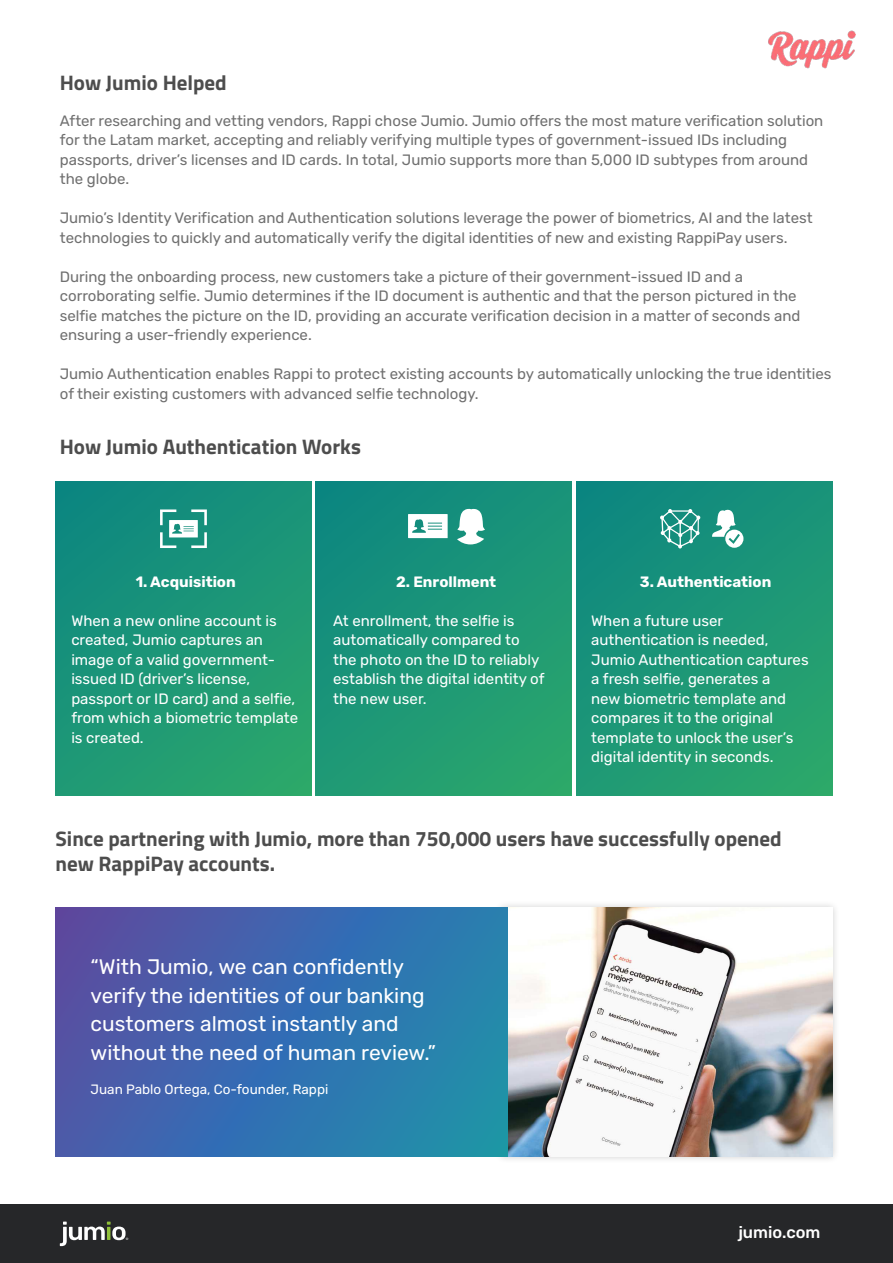
<style>
.page{position:relative;width:893px;height:1263px;background:#fff}
.page>*{position:absolute;margin:0;border:0;box-sizing:border-box;transform-origin:0 0}
.t1{font:700 21px/25.5px "Titillium Web";color:#4d4d4d}
.t2{font:21px/28.5px "Rubik";color:#fff}
.t3{font:500 16.5px "Rubik";color:#fff}
.t4{font:15px/19.5px "Rubik";color:#707070}
.t5{font:15px/19.5px "Rubik";color:#fff}
.t6{font:700 15px "Rubik";color:#fff}
.t7{font:13.5px "Rubik";color:#fff}
</style>
<div class="page">
<img style="left:768px;top:31px;width:87px;height:38px">
<div style="left:55px;top:482px;width:256px;height:313px;background:linear-gradient(to right,#158f7c,#239e72)"></div>
<div style="left:316px;top:482px;width:256px;height:313px;background:linear-gradient(to right,#158f7c,#239e72)"></div>
<div style="left:576px;top:482px;width:256px;height:313px;background:linear-gradient(to right,#158f7c,#239e72)"></div>
<div style="left:0;top:1204px;width:893px;height:59px;background:#262729"></div>
<svg style="left:60px;top:1221px;width:68px;height:25px"></svg>
<svg style="left:160px;top:509px;width:47px;height:39px"></svg>
<svg style="left:457px;top:509px;width:28px;height:35px"></svg>
<svg style="left:408px;top:514px;width:40px;height:24px"></svg>
<svg style="left:660px;top:509px;width:40px;height:39px;background:#52ab9f"></svg>
<svg style="left:712px;top:510px;width:31px;height:38px"></svg>
<div style="left:494px;top:900px;width:346px;height:264px;background:#000;opacity:.2"></div>
<img style="left:508px;top:908px;width:324px;height:248px">
<div style="left:55px;top:908px;width:453px;height:248px;background:linear-gradient(to right,#5350a9,#1e8bb1)"></div>
<h1 class="t1" style="left:60px;top:72px;width:169px">How Jumio Helped</h1>
<p class="t4" style="left:60px;top:112px;width:765px">After researching and vetting vendors, Rappi chose Jumio. Jumio offers the most mature verification solution for the Latam market, accepting and reliably verifying multiple types of government-issued IDs including passports, driver’s licenses and ID cards. In total, Jumio supports more than 5,000 ID subtypes from around the globe.</p>
<p class="t4" style="left:60px;top:209px;width:754px">Jumio’s Identity Verification and Authentication solutions leverage the power of biometrics, AI and the latest technologies to quickly and automatically verify the digital identities of new and existing RappiPay users.</p>
<p class="t4" style="left:60px;top:268px;width:742px">During the onboarding process, new customers take a picture of their government-issued ID and a corroborating selfie. Jumio determines if the ID document is authentic and that the person pictured in the selfie matches the picture on the ID, providing an accurate verification decision in a matter of seconds and ensuring a user-friendly experience.</p>
<p class="t4" style="left:60px;top:365px;width:773px">Jumio Authentication enables Rappi to protect existing accounts by automatically unlocking the true identities of their existing customers with advanced selfie technology.</p>
<h1 class="t1" style="left:60px;top:437px;width:303px">How Jumio Authentication Works</h1>
<p class="t6" style="left:136px;top:576px;width:102px">1. Acquisition</p>
<p class="t5" style="left:71px;top:612px;width:228px">When a new online account is created, Jumio captures an image of a valid government&shy;issued ID (driver’s license, passport or ID card) and a selfie, from which a biometric template is created.</p>
<p class="t6" style="left:396px;top:576px;width:102px">2. Enrollment</p>
<p class="t5" style="left:333px;top:612px;width:213px">At enrollment, the selfie is automatically compared to the photo on the ID to reliably establish the digital identity of the new user.</p>
<p class="t6" style="left:640px;top:576px;width:133px">3. Authentication</p>
<p class="t5" style="left:591px;top:612px;width:219px">When a future user authentication is needed,<br>Jumio Authentication captures a fresh selfie, generates a<br>new biometric template and compares it to the original template to unlock the user’s digital identity in seconds.</p>
<h1 class="t1" style="left:55px;top:828px;width:728px">Since partnering with Jumio, more than 750,000 users have successfully opened new RappiPay accounts.</h1>
<h1 class="t2" style="left:91px;top:954px;width:347px">“With Jumio, we can confidently verify the identities of our banking customers almost instantly and without the need of human review.”</h1>
<p class="t7" style="left:91px;top:1084px;width:239px">Juan Pablo Ortega, Co-founder, Rappi</p>
<p class="t3" style="left:738px;top:1225px;width:84px">jumio.com</p>
</div>
